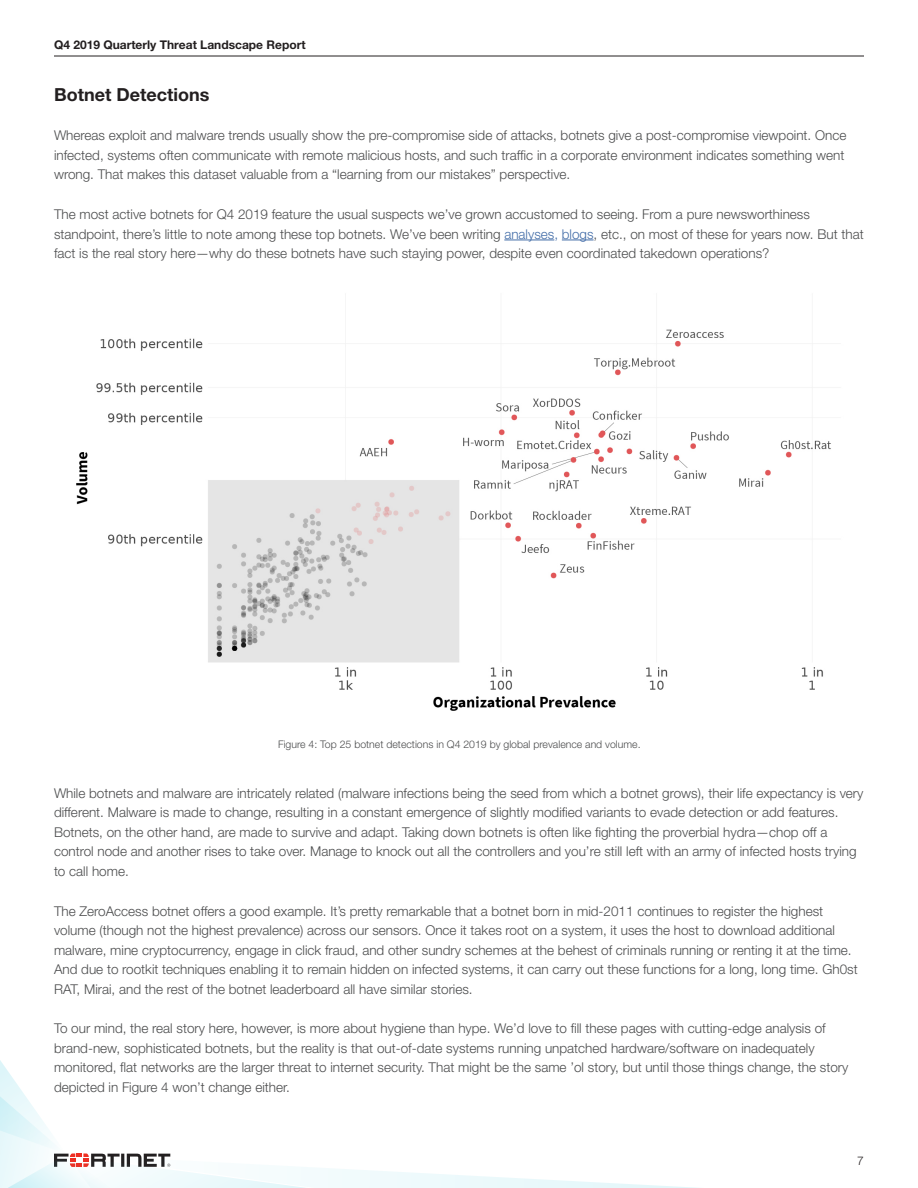
<style>
.page{position:relative;width:918px;height:1188px;background:#fff}
.page>*{position:absolute;margin:0;border:0;box-sizing:border-box;transform-origin:0 0}
.Body_Copy{font:700 18px "Helvetica Neue LT Pro";color:#231f20}
.Body_Copy-2{font:300 13.5px/19.5px "Helvetica Neue LT Pro";color:#4b4c4d}
.t1{font:700 12px "Helvetica Neue LT Pro";color:#231f20}
.t2{font:300 12px "Helvetica Neue LT Pro";color:#231f20}
.Body_Copy-3{font:300 10.5px "Helvetica Neue LT Pro";color:#4b4c4d}
.s1{color:#436da8}
</style>
<div class="page">
<svg style="left:0;top:1060px;width:697px;height:128px"></svg>
<hr style="left:54px;top:56px;width:810px;height:1px;background:#231f20">
<hr style="left:504px;top:240px;width:50px;height:1px;background:#436da8">
<hr style="left:562px;top:240px;width:32px;height:1px;background:#436da8">
<img style="left:76px;top:329px;width:755px;height:382px">
<p class="t1" style="left:54px;top:37px;width:253px">Q4 2019 Quarterly Threat Landscape Report</p>
<p class="Body_Copy" style="left:54px;top:83px;width:157px">Botnet Detections</p>
<p class="Body_Copy-2" style="left:54px;top:126px;width:794px">Whereas exploit and malware trends usually show the pre-compromise side of attacks, botnets give a post-compromise viewpoint. Once infected, systems often communicate with remote malicious hosts, and such traffic in a corporate environment indicates something went wrong. That makes this dataset valuable from a “learning from our mistakes” perspective.</p>
<p class="Body_Copy-2" style="left:54px;top:204px;width:811px">The most active botnets for Q4 2019 feature the usual suspects we’ve grown accustomed to seeing. From a pure newsworthiness standpoint, there’s little to note among these top botnets. We’ve been writing <span class="s1">analyses, blogs</span>, etc., on most of these for years now. But that fact is the real story here—why do these botnets have such staying power, despite even coordinated takedown operations?</p>
<p class="Body_Copy-3" style="left:278px;top:738px;width:364px">Figure 4: Top 25 botnet detections in Q4 2019 by global prevalence and volume.</p>
<p class="Body_Copy-2" style="left:54px;top:783px;width:811px">While botnets and malware are intricately related (malware infections being the seed from which a botnet grows), their life expectancy is very different. Malware is made to change, resulting in a constant emergence of slightly modified variants to evade detection or add features.<br>Botnets, on the other hand, are made to survive and adapt. Taking down botnets is often like fighting the proverbial hydra—chop off a control node and another rises to take over. Manage to knock out all the controllers and you’re still left with an army of infected hosts trying to call home.</p>
<p class="Body_Copy-2" style="left:54px;top:901px;width:805px">The ZeroAccess botnet offers a good example. It’s pretty remarkable that a botnet born in mid-2011 continues to register the highest volume (though not the highest prevalence) across our sensors. Once it takes root on a system, it uses the host to download additional malware, mine cryptocurrency, engage in click fraud, and other sundry schemes at the behest of criminals running or renting it at the time.<br>And due to rootkit techniques enabling it to remain hidden on infected systems, it can carry out these functions for a long, long time. Gh0st RAT, Mirai, and the rest of the botnet leaderboard all have similar stories.</p>
<p class="Body_Copy-2" style="left:54px;top:1018px;width:796px">To our mind, the real story here, however, is more about hygiene than hype. We’d love to fill these pages with cutting-edge analysis of brand-new, sophisticated botnets, but the reality is that out-of-date systems running unpatched hardware/software on inadequately monitored, flat networks are the larger threat to internet security. That might be the same ’ol story, but until those things change, the story depicted in Figure 4 won’t change either.</p>
<p class="t2" style="left:857px;top:1154px;width:8px">7</p>
</div>
